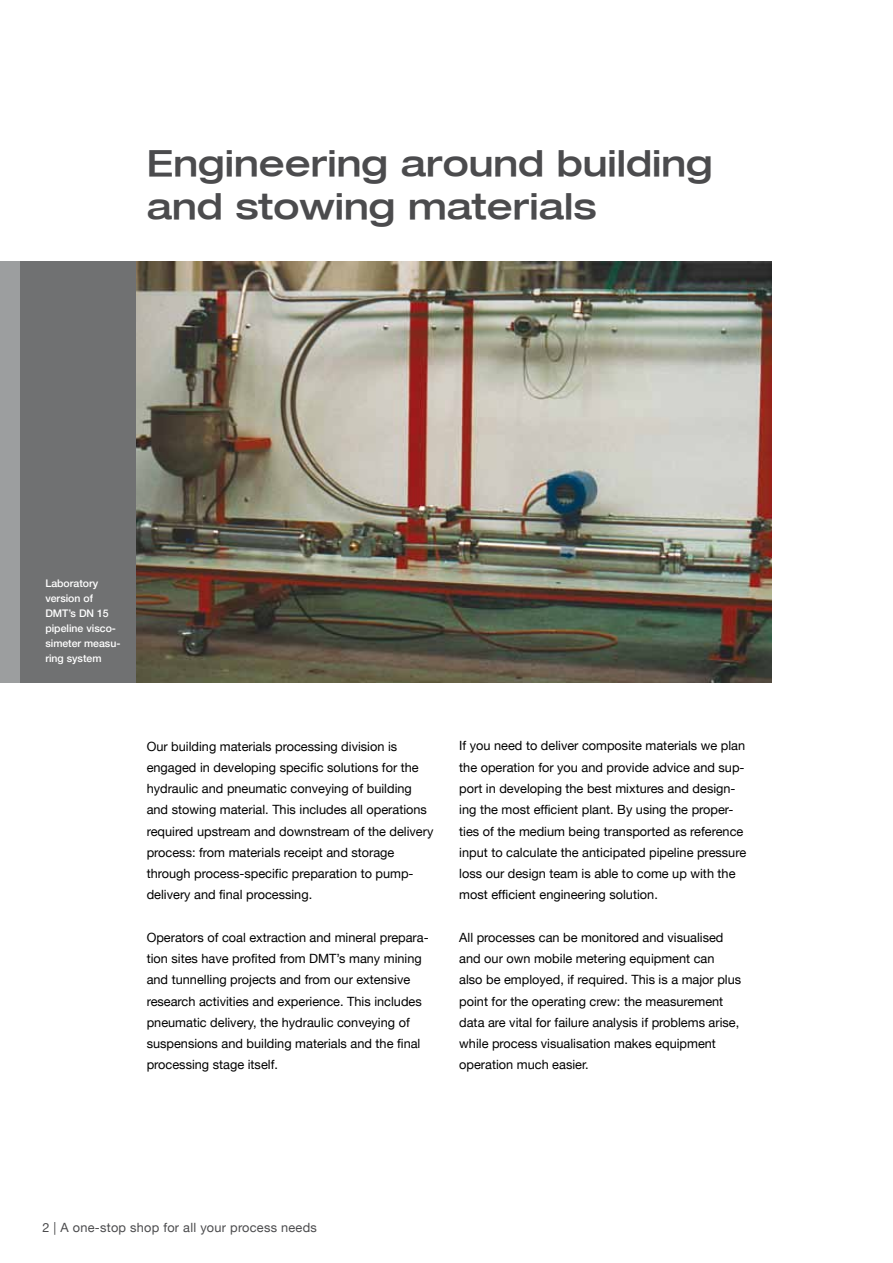
<style>
.page{position:relative;width:893px;height:1263px;background:#fff}
.page>*{position:absolute;margin:0;border:0;box-sizing:border-box;transform-origin:0 0}
.t1{font:500 expanded 36px/42px "Helvetica Neue LT";color:#4b4b4d}
.t2{font:12.75px/21.3px "Helvetica Neue LT";color:#000}
.t3{font:12.75px "Helvetica Neue LT";letter-spacing:.02em;color:#4b4b4d}
.t4{font:500 10.5px/15px "Helvetica Neue LT";color:#fff}
</style>
<div class="page">
<div style="left:0;top:262px;width:21px;height:421px;background:#9c9e9f"></div>
<div style="left:20px;top:262px;width:127px;height:421px;background:#707172"></div>
<img style="left:136px;top:262px;width:636px;height:421px">
<h1 class="t1" style="left:147px;top:142px;width:567px">Engineering around building and stowing materials</h1>
<p class="t4" style="left:45px;top:575px;width:77px">Laboratory version of<br>DMT’s DN 15 pipeline visco&shy;simeter measu&shy;ring system</p>
<p class="t2" style="left:147px;top:735px;width:288px">Our building materials processing division is engaged in developing specific solutions for the hydraulic and pneumatic conveying of building and stowing material. This includes all operations required upstream and downstream of the delivery process: from materials receipt and storage through process-specific preparation to pump&shy;delivery and final processing.</p>
<p class="t2" style="left:147px;top:926px;width:283px">Operators of coal extraction and mineral prepara&shy;tion sites have profited from DMT’s many mining and tunnelling projects and from our extensive research activities and experience. This includes pneumatic delivery, the hydraulic conveying of suspensions and building materials and the final processing stage itself.</p>
<p class="t2" style="left:459px;top:735px;width:288px">If you need to deliver composite materials we plan the operation for you and provide advice and sup&shy;port in developing the best mixtures and design&shy;ing the most efficient plant. By using the proper&shy;ties of the medium being transported as reference input to calculate the anticipated pipeline pressure loss our design team is able to come up with the most efficient engineering solution.</p>
<p class="t2" style="left:459px;top:926px;width:283px">All processes can be monitored and visualised and our own mobile metering equipment can<br>also be employed, if required. This is a major plus point for the operating crew: the measurement data are vital for failure analysis if problems arise, while process visualisation makes equipment operation much easier.</p>
<p class="t3" style="left:43px;top:1220px;width:276px">2 | A one-stop shop for all your process needs</p>
</div>
